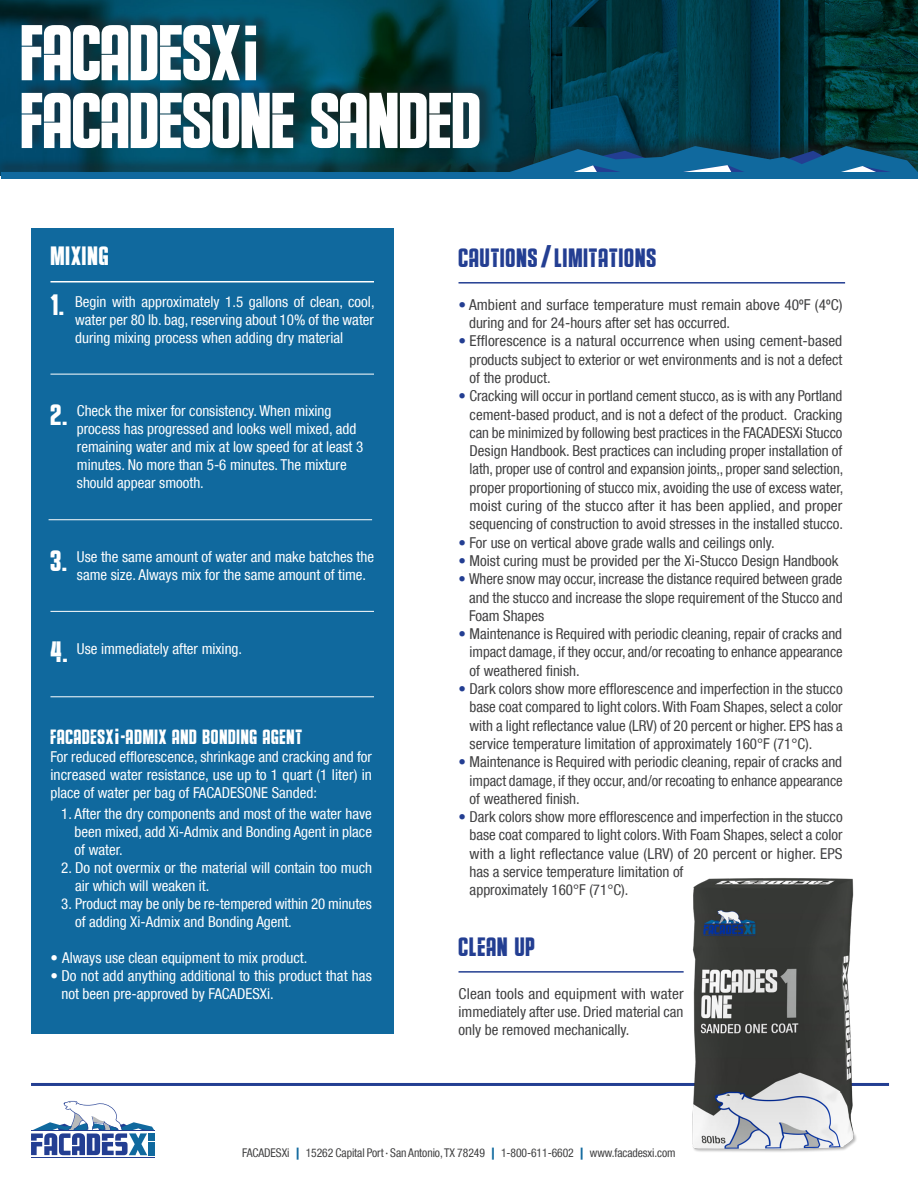
<style>
.page{position:relative;width:918px;height:1188px;background:#fff}
.page>*{position:absolute;margin:0;border:0;box-sizing:border-box;transform-origin:0 0}
.t1{font:81px/67.8px "Educated Deers";color:#fff}
.t2{font:30px "Educated Deers";color:#fff}
.t3{font:27px "Educated Deers";letter-spacing:.04em;color:#233e92}
.t4{font:27px "Educated Deers";letter-spacing:.04em;color:#fff}
.t5{font:21px "Educated Deers";letter-spacing:.04em;color:#fff}
.t6{font:condensed 15px/18.3px "Helvetica Neue LT Com";color:#404041;text-align:justify}
.t7{font:condensed 15px/18px "Helvetica Neue LT Com";color:#fff}
.t8{font:condensed 12px "Helvetica Neue LT Com";letter-spacing:-.005em;color:#404041}
.s1{font-family:"Acumin Variable Concept";font-size:75px}
.s2{font-family:"Acumin Variable Concept"}
.s3{font-family:"Impact"}
.s4{color:#233e92}
.s5{font-weight:900;font-stretch:normal;color:#10699e}
</style>
<div class="page">
<img style="left:0;top:0;width:918px;height:131px">
<div style="left:31px;top:229px;width:362px;height:805px;background:#10699e"></div>
<hr style="left:31px;top:1157px;width:124px;height:1px;background:#233e92">
<svg style="left:31px;top:1101px;width:123px;height:54px"></svg>
<hr style="left:31px;top:1130px;width:124px;height:1px;background:#233e92">
<div style="left:148px;top:1133px;width:7px;height:8px;background:#10699e"></div>
<div style="left:148px;top:1142px;width:7px;height:13px;background:#10699e"></div>
<div style="left:0;top:131px;width:918px;height:48px;background:#231f20;opacity:.5"></div>
<svg style="left:507px;top:146px;width:411px;height:26px;background:#17587d"></svg>
<div style="left:1px;top:172px;width:917px;height:7px;background:#10699e"></div>
<hr style="left:31px;top:1083px;width:858px;height:3px;background:#233e92">
<div style="left:21px;top:11px;width:475px;height:139px;background:#231f20;opacity:.5"></div>
<img style="left:692px;top:878px;width:165px;height:274px">
<hr style="left:459px;top:282px;width:386px;height:2px;background:#233e92">
<hr style="left:50px;top:281px;width:324px;height:1px;background:#fff">
<hr style="left:50px;top:374px;width:324px;height:1px;background:#fff">
<hr style="left:49px;top:519px;width:323px;height:1px;background:#fff">
<hr style="left:50px;top:611px;width:324px;height:1px;background:#fff">
<hr style="left:50px;top:696px;width:324px;height:1px;background:#fff">
<hr style="left:459px;top:971px;width:225px;height:2px;background:#233e92">
<h1 class="t1" style="left:21px;top:18px;width:462px">FACADESX<span class="s1">i<br></span>FACADESONE SANDED</h1>
<p class="t4" style="left:50px;top:240px;width:59px">MIXING</p>
<p class="t2" style="left:50px;top:288px;width:15px">1.</p>
<p class="t7" style="left:75px;top:292px;width:301px;text-align:justify">Begin with approximately 1.5 gallons of clean, cool, water per 80 lb. bag, reserving about 10% of the water during mixing process when adding dry material</p>
<p class="t2" style="left:50px;top:397px;width:18px">2.</p>
<p class="t7" style="left:77px;top:402px;width:256px">Check the mixer for consistency. When mixing</p>
<p class="t7" style="left:77px;top:420px;width:281px">process has progressed and looks well mixed, add</p>
<p class="t7" style="left:77px;top:438px;width:288px">remaining water and mix at low speed for at least 3</p>
<p class="t7" style="left:77px;top:456px;width:271px">minutes. No more than 5-6 minutes. The mixture</p>
<p class="t7" style="left:77px;top:474px;width:129px">should appear smooth.</p>
<p class="t2" style="left:50px;top:543px;width:18px">3.</p>
<p class="t7" style="left:77px;top:547px;width:299px">Use the same amount of water and make batches the same size. Always mix for the same amount of time.</p>
<p class="t2" style="left:50px;top:634px;width:18px">4.</p>
<p class="t7" style="left:77px;top:639px;width:167px">Use immediately after mixing.</p>
<p class="t5" style="left:50px;top:724px;width:253px">FACADESX<span class="s2">i</span>-ADMIX AND BONDING AGENT</p>
<p class="t7" style="left:50px;top:748px;width:323px;text-align:justify">For reduced efflorescence, shrinkage and cracking and for increased water resistance, use up to 1 quart (1 liter) in place of water per bag of FACADESONE Sanded:</p>
<p class="t7" style="left:75px;top:805px;width:299px;text-align:justify;text-indent:-13px">1. After the dry components and most of the water have been mixed, add Xi-Admix and Bonding Agent in place of water.</p>
<p class="t7" style="left:75px;top:859px;width:299px;text-indent:-14px">2. Do not overmix or the material will contain too much air which will weaken it.</p>
<p class="t7" style="left:75px;top:895px;width:298px;text-indent:-14px">3. Product may be only be re-tempered within 20 minutes of adding Xi-Admix and Bonding Agent.</p>
<p class="t7" style="left:50px;top:949px;width:258px">• Always use clean equipment to mix product.</p>
<p class="t7" style="left:62px;top:967px;width:312px;text-indent:-11px">• Do not add anything additional to this product that has not been pre-approved by FACADESXi.</p>
<p class="t3" style="left:459px;top:241px;width:199px">CAUTIONS<span class="s3">/</span>LIMITATIONS</p>
<p class="t6" style="left:469px;top:295px;width:375px;text-indent:-11px"><span class="s4">•</span> Ambient and surface temperature must remain above 40ºF (4ºC) during and for 24-hours after set has occurred.</p>
<p class="t6" style="left:470px;top:332px;width:374px;text-indent:-11px"><span class="s4">•</span> Efflorescence is a natural occurrence when using cement-based products subject to exterior or wet environments and is not a defect of the product.</p>
<p class="t6" style="left:470px;top:387px;width:375px;text-indent:-11px"><span class="s4">•</span> Cracking will occur in portland cement stucco, as is with any Portland cement-based product, and is not a defect of the product. Cracking can be minimized by following best practices in the FACADESXi Stucco Design Handbook. Best practices can including proper installation of lath, proper use of control and expansion joints,, proper sand selection, proper proportioning of stucco mix, avoiding the use of excess water, moist curing of the stucco after it has been applied, and proper sequencing of construction to avoid stresses in the installed stucco.</p>
<p class="t6" style="left:459px;top:533px;width:318px"><span class="s4">•</span> For use on vertical above grade walls and ceilings only.</p>
<p class="t6" style="left:459px;top:551px;width:382px"><span class="s4">•</span> Moist curing must be provided per the Xi-Stucco Design Handbook</p>
<p class="t6" style="left:469px;top:570px;width:375px;text-indent:-11px"><span class="s4">•</span> Where snow may occur, increase the distance required between grade and the stucco and increase the slope requirement of the Stucco and Foam Shapes</p>
<p class="t6" style="left:470px;top:625px;width:375px;text-indent:-11px"><span class="s4">•</span> Maintenance is Required with periodic cleaning, repair of cracks and impact damage, if they occur, and/or recoating to enhance appearance of weathered finish.</p>
<p class="t6" style="left:470px;top:679px;width:375px;text-indent:-11px"><span class="s4">•</span> Dark colors show more efflorescence and imperfection in the stucco base coat compared to light colors. With Foam Shapes, select a color with a light reflectance value (LRV) of 20 percent or higher. EPS has a service temperature limitation of approximately 160°F (71°C).</p>
<p class="t6" style="left:470px;top:753px;width:375px;text-indent:-11px"><span class="s4">•</span> Maintenance is Required with periodic cleaning, repair of cracks and impact damage, if they occur, and/or recoating to enhance appearance of weathered finish.</p>
<p class="t6" style="left:470px;top:808px;width:375px;text-align:left;text-indent:-11px"><span class="s4">•</span> Dark colors show more efflorescence and imperfection in the stucco base coat compared to light colors. With Foam Shapes, select a color with a light reflectance value (LRV) of 20 percent or higher. EPS has a service temperature limitation of<br>approximately 160°F (71°C).</p>
<p class="t3" style="left:459px;top:930px;width:78px">CLEAN UP</p>
<p class="t6" style="left:459px;top:984px;width:227px">Clean tools and equipment with water immediately after use. Dried material can only be removed mechanically.</p>
<p class="t8" style="left:242px;top:1146px;width:435px">FACADESXi <span class="s5">|</span> 15262 Capital Port <sup>•</sup> San Antonio, TX 78249 <span class="s5">|</span> 1-800-611-6602 <span class="s5">|</span> www.facadesxi.com</p>
</div>
